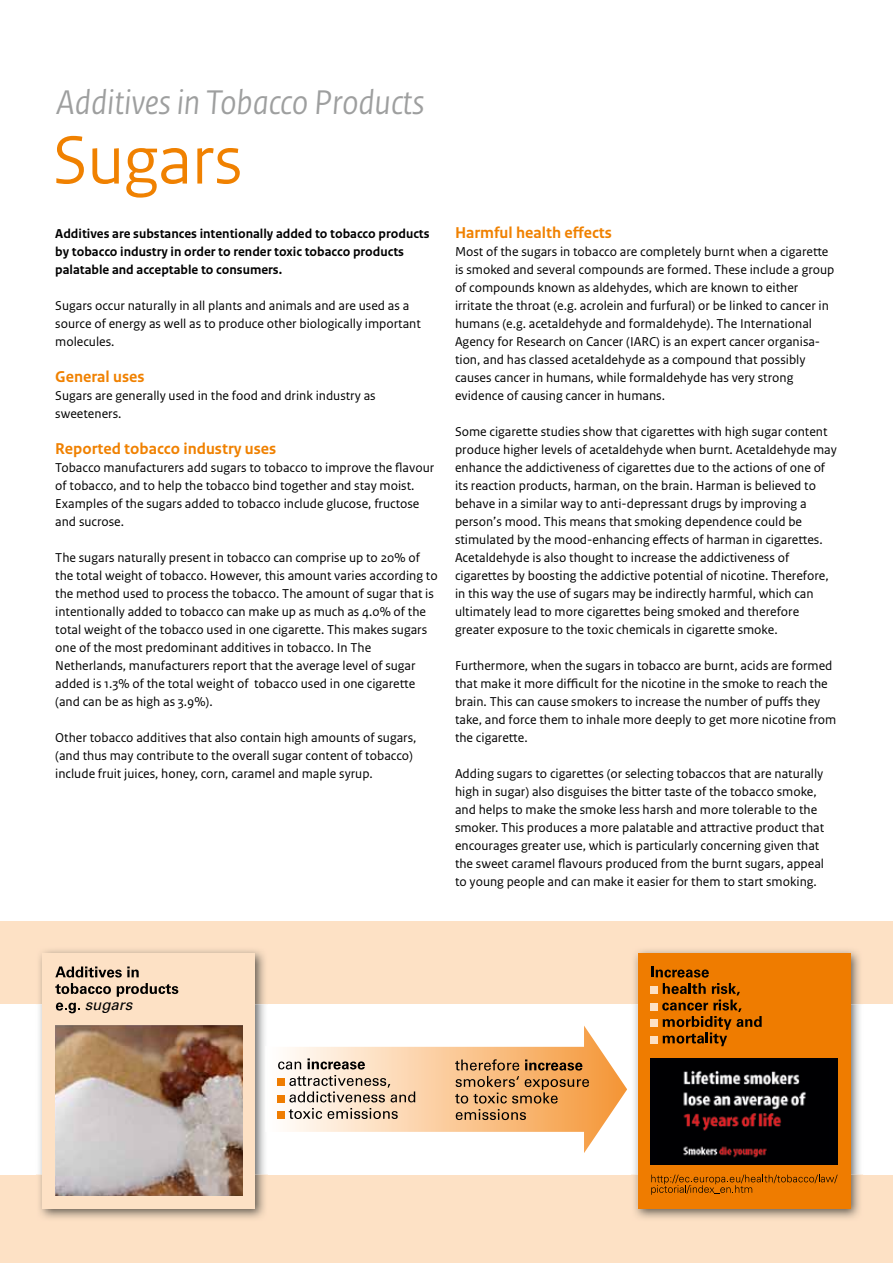
<style>
.page{position:relative;width:893px;height:1263px;background:#fff}
.page>*{position:absolute;margin:0;border:0;box-sizing:border-box;transform-origin:0 0}
.t1{font:72px "Rijksoverheid Sans Heading";letter-spacing:.005em;color:#f08100}
.t2{font:italic 36px "Rijksoverheid Sans Heading";color:#9e9f9f}
.t3{font:700 16.5px "Rijksoverheid Sans Text";color:#f08100}
.t4{font:italic 15px "Univers";color:#000}
.t5{font:13.5px/18px "Rijksoverheid Sans Text";color:#000}
.t6{font:700 13.5px/18px "Rijksoverheid Sans Text";color:#000}
</style>
<div class="page">
<div style="left:0;top:922px;width:893px;height:341px;background:#fde1c5"></div>
<div style="left:0;top:1004px;width:893px;height:170px;background:#fff"></div>
<svg style="left:277px;top:1025px;width:350px;height:128px"></svg>
<svg style="left:278px;top:1061px;width:23px;height:8px"></svg>
<svg style="left:307px;top:1058px;width:58px;height:11px"></svg>
<div style="left:277px;top:1079px;width:7px;height:7px;background:#ef7c00"></div>
<div style="left:277px;top:1095px;width:7px;height:7px;background:#ef7c00"></div>
<svg style="left:289px;top:1075px;width:126px;height:27px;background:#c9b7a5"></svg>
<div style="left:277px;top:1112px;width:7px;height:7px;background:#ef7c00"></div>
<svg style="left:289px;top:1108px;width:109px;height:11px"></svg>
<svg style="left:455px;top:1059px;width:64px;height:11px"></svg>
<svg style="left:525px;top:1059px;width:57px;height:11px"></svg>
<svg style="left:455px;top:1076px;width:134px;height:27px;background:#c9935b"></svg>
<svg style="left:456px;top:1109px;width:70px;height:11px"></svg>
<img style="left:631px;top:950px;width:232px;height:269px">
<img style="left:631px;top:1004px;width:232px;height:170px">
<div style="left:638px;top:953px;width:212px;height:255px;background:#ef7c00"></div>
<svg style="left:651px;top:966px;width:111px;height:80px"></svg>
<img style="left:651px;top:1058px;width:187px;height:107px">
<svg style="left:651px;top:1175px;width:187px;height:20px"></svg>
<img style="left:36px;top:950px;width:232px;height:269px">
<img style="left:36px;top:1004px;width:232px;height:170px">
<img style="left:266px;top:1047px;width:2px;height:85px">
<div style="left:43px;top:953px;width:212px;height:255px;background:#fde1c5"></div>
<svg style="left:55px;top:966px;width:123px;height:47px"></svg>
<img style="left:55px;top:1025px;width:187px;height:170px">
<h2 class="t2" style="left:56px;top:82px;width:370px">Additives in Tobacco Products</h2>
<h1 class="t1" style="left:53px;top:118px;width:190px">Sugars</h1>
<p class="t6" style="left:55px;top:224px;width:376px">Additives are substances intentionally added to tobacco products by tobacco industry in order to render toxic tobacco products palatable and acceptable to consumers.</p>
<p class="t5" style="left:55px;top:296px;width:367px">Sugars occur naturally in all plants and animals and are used as a source of energy as well as to produce other biologically important molecules.</p>
<p class="t3" style="left:55px;top:367px;width:91px">General uses</p>
<p class="t5" style="left:55px;top:386px;width:322px">Sugars are generally used in the food and drink industry as sweeteners.</p>
<p class="t3" style="left:55px;top:439px;width:223px">Reported tobacco industry uses</p>
<p class="t5" style="left:55px;top:458px;width:380px">Tobacco manufacturers add sugars to tobacco to improve the flavour of tobacco, and to help the tobacco bind together and stay moist.<br>Examples of the sugars added to tobacco include glucose, fructose and sucrose.</p>
<p class="t5" style="left:55px;top:548px;width:384px">The sugars naturally present in tobacco can comprise up to 20% of the total weight of tobacco. However, this amount varies according to the method used to process the tobacco. The amount of sugar that is intentionally added to tobacco can make up as much as 4.0% of the total weight of the tobacco used in one cigarette. This makes sugars one of the most predominant additives in tobacco. In The Netherlands, manufacturers report that the average level of sugar added is 1.3% of the total weight of tobacco used in one cigarette (and can be as high as 3.9%).</p>
<p class="t5" style="left:55px;top:728px;width:363px">Other tobacco additives that also contain high amounts of sugars, (and thus may contribute to the overall sugar content of tobacco) include fruit juices, honey, corn, caramel and maple syrup.</p>
<p class="t3" style="left:455px;top:223px;width:158px">Harmful health effects</p>
<p class="t5" style="left:455px;top:242px;width:381px">Most of the sugars in tobacco are completely burnt when a cigarette is smoked and several compounds are formed. These include a group of compounds known as aldehydes, which are known to either irritate the throat (e.g. acrolein and furfural) or be linked to cancer in humans (e.g. acetaldehyde and formaldehyde). The International Agency for Research on Cancer (IARC) is an expert cancer organisa&shy;tion, and has classed acetaldehyde as a compound that possibly causes cancer in humans, while formaldehyde has very strong evidence of causing cancer in humans.</p>
<p class="t5" style="left:455px;top:422px;width:383px">Some cigarette studies show that cigarettes with high sugar content produce higher levels of acetaldehyde when burnt. Acetaldehyde may enhance the addictiveness of cigarettes due to the actions of one of its reaction products, harman, on the brain. Harman is believed to behave in a similar way to anti-depressant drugs by improving a person’s mood. This means that smoking dependence could be stimulated by the mood-enhancing effects of harman in cigarettes.<br>Acetaldehyde is also thought to increase the addictiveness of cigarettes by boosting the addictive potential of nicotine. Therefore, in this way the use of sugars may be indirectly harmful, which can ultimately lead to more cigarettes being smoked and therefore greater exposure to the toxic chemicals in cigarette smoke.</p>
<p class="t5" style="left:455px;top:656px;width:383px">Furthermore, when the sugars in tobacco are burnt, acids are formed that make it more difficult for the nicotine in the smoke to reach the brain. This can cause smokers to increase the number of puffs they take, and force them to inhale more deeply to get more nicotine from the cigarette.</p>
<p class="t5" style="left:455px;top:764px;width:371px">Adding sugars to cigarettes (or selecting tobaccos that are naturally high in sugar) also disguises the bitter taste of the tobacco smoke, and helps to make the smoke less harsh and more tolerable to the smoker. This produces a more palatable and attractive product that encourages greater use, which is particularly concerning given that the sweet caramel flavours produced from the burnt sugars, appeal to young people and can make it easier for them to start smoking.</p>
<p class="t4" style="left:85px;top:996px;width:49px">sugars</p>
</div>
